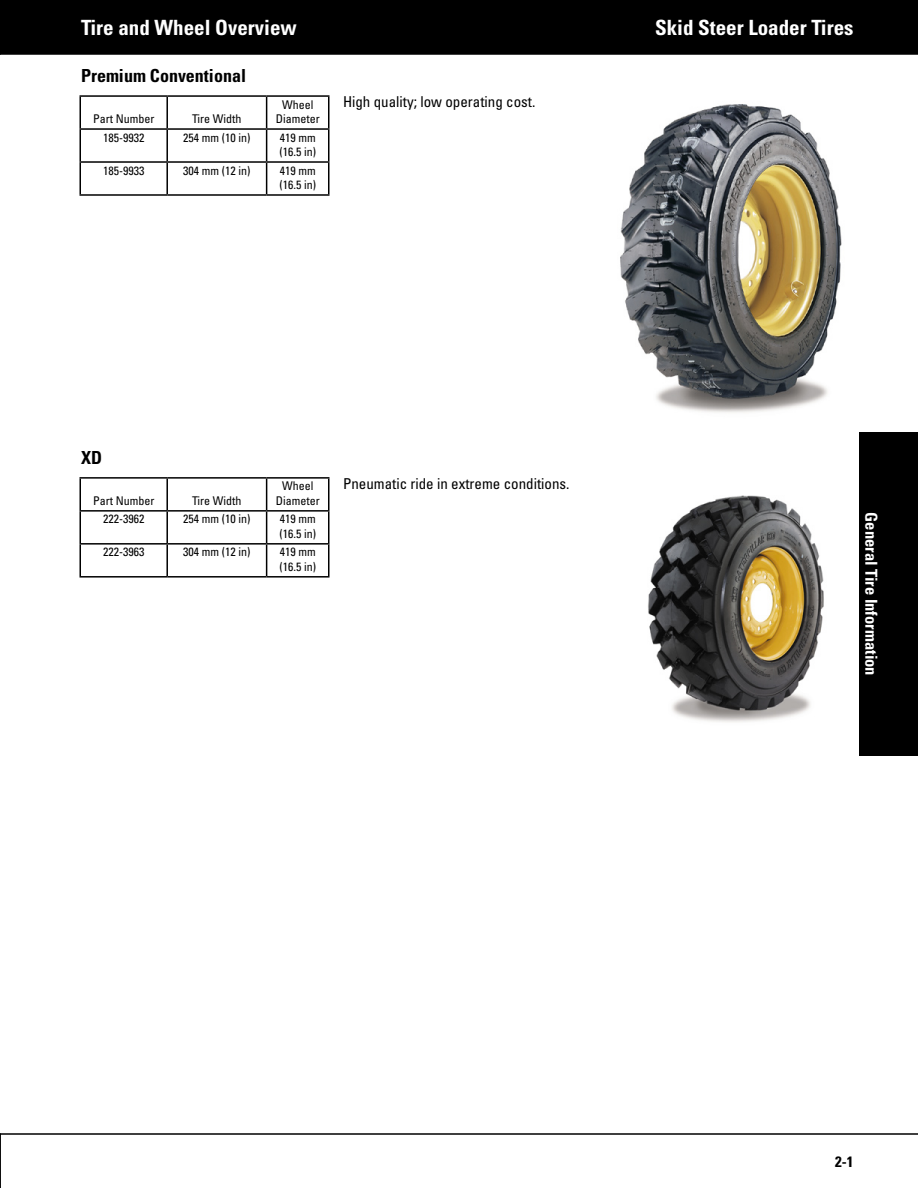
<style>
.page{position:relative;width:918px;height:1188px;background:#fff}
.page>*{position:absolute;margin:0;border:0;box-sizing:border-box;transform-origin:0 0}
.t1{font:700 condensed 21px "Univers";color:#fff}
.t2{font:700 condensed 18px "Univers";color:#000}
.t3{font:700 condensed 16.5px "Univers";color:#fff}
.t4{font:condensed 15px "Univers";color:#000}
.t5{font:700 condensed 15px "Univers";color:#000}
.t6{font:condensed 12px/14.4px "Univers";color:#000}
</style>
<div class="page">
<div style="left:0;top:0;width:918px;height:55px;background:#000"></div>
<svg style="left:0;top:1133px;width:918px;height:55px"></svg>
<div style="left:860px;top:432px;width:58px;height:324px;background:#000"></div>
<img style="left:620px;top:104px;width:222px;height:309px">
<hr style="left:80px;top:97px;width:1px;height:31px;background:#000">
<hr style="left:166px;top:97px;width:2px;height:31px;background:#000">
<hr style="left:266px;top:97px;width:1px;height:31px;background:#000">
<hr style="left:328px;top:97px;width:2px;height:31px;background:#000">
<hr style="left:80px;top:130px;width:1px;height:31px;background:#000">
<hr style="left:328px;top:130px;width:2px;height:31px;background:#000">
<hr style="left:80px;top:163px;width:1px;height:31px;background:#000">
<hr style="left:328px;top:163px;width:2px;height:31px;background:#000">
<hr style="left:80px;top:128px;width:87px;height:2px;background:#000">
<hr style="left:167px;top:128px;width:100px;height:2px;background:#000">
<hr style="left:267px;top:128px;width:63px;height:2px;background:#000">
<hr style="left:166px;top:130px;width:2px;height:31px;background:#000">
<hr style="left:266px;top:130px;width:1px;height:31px;background:#000">
<hr style="left:80px;top:161px;width:87px;height:2px;background:#000">
<hr style="left:167px;top:161px;width:100px;height:2px;background:#000">
<hr style="left:267px;top:161px;width:63px;height:2px;background:#000">
<hr style="left:166px;top:163px;width:2px;height:31px;background:#000">
<hr style="left:266px;top:163px;width:1px;height:31px;background:#000">
<hr style="left:80px;top:194px;width:87px;height:2px;background:#000">
<hr style="left:167px;top:194px;width:100px;height:2px;background:#000">
<hr style="left:267px;top:194px;width:63px;height:2px;background:#000">
<hr style="left:80px;top:95px;width:87px;height:2px;background:#000">
<hr style="left:167px;top:95px;width:100px;height:2px;background:#000">
<hr style="left:267px;top:95px;width:63px;height:2px;background:#000">
<img style="left:648px;top:495px;width:176px;height:227px">
<hr style="left:80px;top:479px;width:1px;height:31px;background:#000">
<hr style="left:166px;top:479px;width:2px;height:31px;background:#000">
<hr style="left:266px;top:479px;width:1px;height:31px;background:#000">
<hr style="left:328px;top:479px;width:2px;height:31px;background:#000">
<hr style="left:80px;top:512px;width:1px;height:31px;background:#000">
<hr style="left:328px;top:512px;width:2px;height:31px;background:#000">
<hr style="left:80px;top:545px;width:1px;height:31px;background:#000">
<hr style="left:328px;top:545px;width:2px;height:31px;background:#000">
<hr style="left:80px;top:510px;width:87px;height:2px;background:#000">
<hr style="left:167px;top:510px;width:100px;height:2px;background:#000">
<hr style="left:267px;top:510px;width:63px;height:2px;background:#000">
<hr style="left:166px;top:512px;width:2px;height:31px;background:#000">
<hr style="left:266px;top:512px;width:1px;height:31px;background:#000">
<hr style="left:80px;top:543px;width:87px;height:2px;background:#000">
<hr style="left:167px;top:543px;width:100px;height:2px;background:#000">
<hr style="left:267px;top:543px;width:63px;height:2px;background:#000">
<hr style="left:166px;top:545px;width:2px;height:31px;background:#000">
<hr style="left:266px;top:545px;width:1px;height:31px;background:#000">
<hr style="left:80px;top:576px;width:87px;height:2px;background:#000">
<hr style="left:167px;top:576px;width:100px;height:2px;background:#000">
<hr style="left:267px;top:576px;width:63px;height:2px;background:#000">
<hr style="left:80px;top:477px;width:87px;height:2px;background:#000">
<hr style="left:167px;top:477px;width:100px;height:2px;background:#000">
<hr style="left:267px;top:477px;width:63px;height:2px;background:#000">
<h1 class="t1" style="left:81px;top:15px;width:217px">Tire and Wheel Overview</h1>
<h1 class="t1" style="left:655px;top:15px;width:200px">Skid Steer Loader Tires</h1>
<h2 class="t2" style="left:81px;top:64px;width:167px">Premium Conventional</h2>
<p class="t4" style="left:343px;top:92px;width:194px">High quality; low operating cost.</p>
<p class="t6" style="left:93px;top:111px;width:63px">Part Number</p>
<p class="t6" style="left:192px;top:111px;width:51px">Tire Width</p>
<p class="t6" style="left:276px;top:97px;width:45px;text-align:center">Wheel<br>Diameter</p>
<p class="t6" style="left:103px;top:130px;width:43px">185-9932</p>
<p class="t6" style="left:183px;top:130px;width:69px">254 mm (10 in)</p>
<p class="t6" style="left:279px;top:130px;width:38px">419 mm (16.5 in)</p>
<p class="t6" style="left:103px;top:163px;width:43px">185-9933</p>
<p class="t6" style="left:183px;top:163px;width:69px">304 mm (12 in)</p>
<p class="t6" style="left:279px;top:163px;width:38px">419 mm (16.5 in)</p>
<h2 class="t2" style="left:81px;top:446px;width:23px">XD</h2>
<p class="t6" style="left:93px;top:493px;width:63px">Part Number</p>
<p class="t6" style="left:192px;top:493px;width:51px">Tire Width</p>
<p class="t6" style="left:276px;top:479px;width:45px;text-align:center">Wheel<br>Diameter</p>
<p class="t6" style="left:103px;top:512px;width:43px">222-3962</p>
<p class="t6" style="left:183px;top:512px;width:69px">254 mm (10 in)</p>
<p class="t6" style="left:279px;top:512px;width:38px">419 mm (16.5 in)</p>
<p class="t6" style="left:103px;top:545px;width:43px">222-3963</p>
<p class="t6" style="left:183px;top:545px;width:69px">304 mm (12 in)</p>
<p class="t6" style="left:279px;top:545px;width:38px">419 mm (16.5 in)</p>
<p class="t4" style="left:343px;top:474px;width:228px">Pneumatic ride in extreme conditions.</p>
<h3 class="t3" style="left:881px;top:512px;width:165px;rotate:90deg">General Tire Information</h3>
<p class="t5" style="left:835px;top:1152px;width:17px">2-1</p>
</div>
